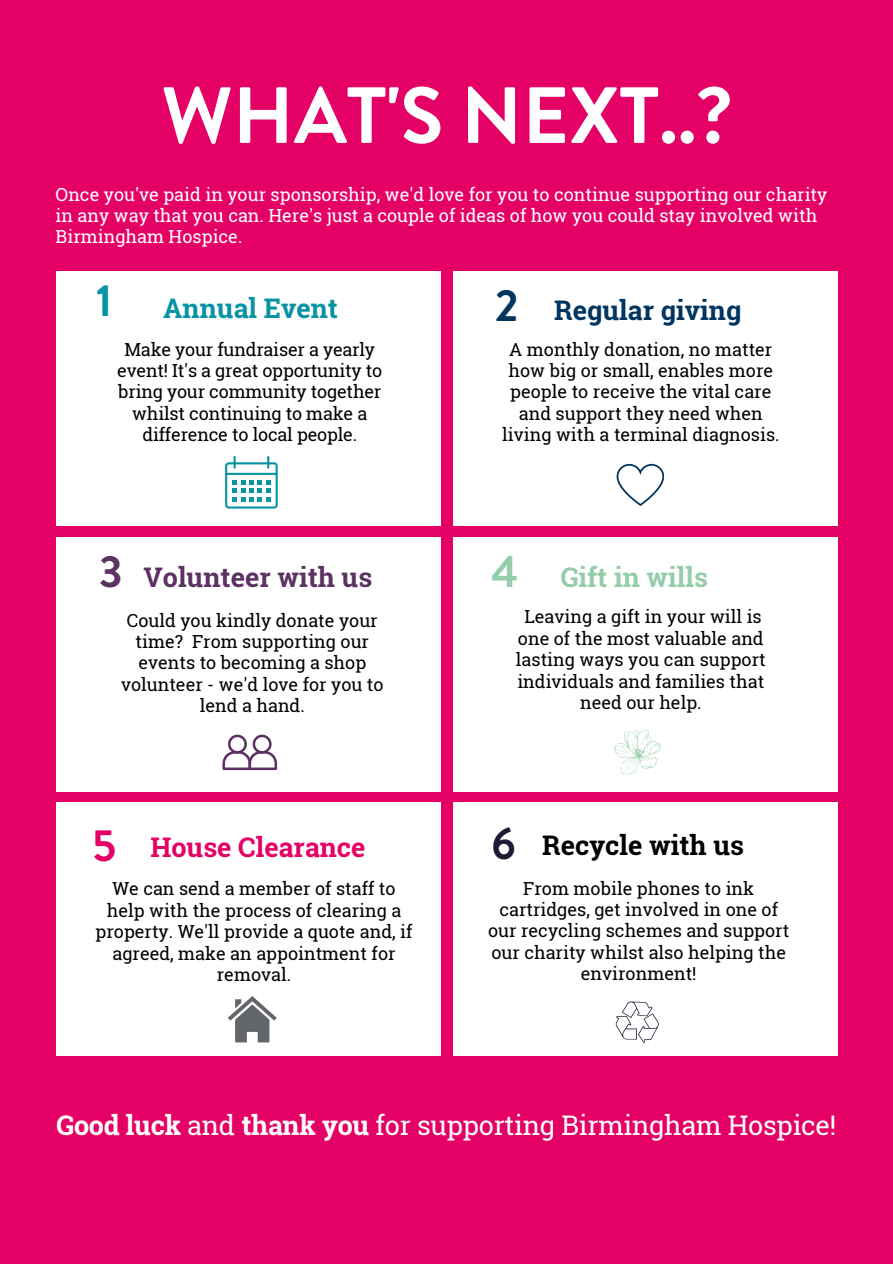
<style>
.page{position:relative;width:893px;height:1264px;background:#fff}
.page>*{position:absolute;margin:0;border:0;box-sizing:border-box;transform-origin:0 0}
.t1{font:700 79.5px "Brandon Grotesque";color:#fff}
.t2{font:700 45px "Brandon Grotesque";color:#0793a4}
.t3{font:700 45px "Brandon Grotesque";color:#95ccaa}
.t4{font:27px "Roboto Slab";letter-spacing:-.01em;color:#fff}
.t5{font:700 27px "Roboto Slab";color:#5c3262}
.t6{font:700 27px "Roboto Slab";color:#e50065}
.t7{font:700 27px "Roboto Slab";color:#00355f}
.t8{font:700 27px "Roboto Slab";color:#000}
.t9{font:700 27px "Roboto Slab";color:#0793a4}
.t10{font:700 27px "Roboto Slab";color:#95ccaa}
.t11{font:18px/21.3px "Roboto Slab";color:#000;text-align:center}
.t12{font:18px/21.3px "Roboto Slab";color:#fff}
.s1{font-family:"Brandon Grotesque";font-size:45px}
.s2{font-family:"Brandon Grotesque";font-size:45px;color:#1e1934}
.s3{font-weight:700}
</style>
<div class="page">
<div style="left:0;top:0;width:892px;height:1263px;background:#e50065"></div>
<div style="left:452px;top:802px;width:385px;height:253px;background:#fff"></div>
<div style="left:56px;top:802px;width:385px;height:253px;background:#fff"></div>
<div style="left:452px;top:537px;width:385px;height:254px;background:#fff"></div>
<div style="left:56px;top:537px;width:385px;height:254px;background:#fff"></div>
<div style="left:452px;top:271px;width:385px;height:254px;background:#fff"></div>
<div style="left:56px;top:271px;width:385px;height:254px;background:#fff"></div>
<svg style="left:225px;top:456px;width:53px;height:52px"></svg>
<svg style="left:616px;top:464px;width:47px;height:41px"></svg>
<svg style="left:222px;top:734px;width:55px;height:36px"></svg>
<svg style="left:614px;top:729px;width:46px;height:45px"></svg>
<svg style="left:228px;top:996px;width:48px;height:46px"></svg>
<svg style="left:615px;top:1001px;width:43px;height:41px"></svg>
<h1 class="t1" style="left:161px;top:59px;width:572px">WHAT'S NEXT..?</h1>
<p class="t12" style="left:56px;top:183px;width:773px">Once you've paid in your sponsorship, we'd love for you to continue supporting our charity in any way that you can. Here's just a couple of ideas of how you could stay involved with<br>Birmingham Hospice.</p>
<h2 class="t2" style="left:96px;top:268px;width:18px">1</h2>
<h3 class="t7" style="left:495px;top:292px;width:248px"><span class="s1">2</span> Regular giving</h3>
<h3 class="t9" style="left:163px;top:289px;width:176px">Annual Event</h3>
<p class="t11" style="left:117px;top:338px;width:266px">Make your fundraiser a yearly event! It's a great opportunity to bring your community together whilst continuing to make a difference to local people.</p>
<h3 class="t5" style="left:99px;top:558px;width:275px"><span class="s1">3</span> Volunteer with us</h3>
<p class="t11" style="left:121px;top:609px;width:264px">Could you kindly donate your time? From supporting our events to becoming a shop volunteer - we'd love for you to lend a hand.</p>
<p class="t11" style="left:502px;top:338px;width:279px">A monthly donation, no matter how big or small, enables more people to receive the vital care and support they need when living with a terminal diagnosis.</p>
<h2 class="t3" style="left:491px;top:540px;width:28px">4</h2>
<p class="t11" style="left:516px;top:606px;width:251px">Leaving a gift in your will is one of the most valuable and lasting ways you can support individuals and families that need our help.</p>
<h3 class="t10" style="left:560px;top:558px;width:149px">Gift in wills</h3>
<h3 class="t6" style="left:92px;top:828px;width:274px"><span class="s1">5</span> House Clearance</h3>
<h3 class="t8" style="left:491px;top:827px;width:254px"><span class="s2">6</span> Recycle with us</h3>
<p class="t11" style="left:95px;top:878px;width:318px">We can send a member of staff to help with the process of clearing a property. We'll provide a quote and, if agreed, make an appointment for removal.</p>
<p class="t11" style="left:488px;top:877px;width:302px">From mobile phones to ink cartridges, get involved in one of our recycling schemes and support our charity whilst also helping the environment!</p>
<h3 class="t4" style="left:56px;top:1106px;width:781px"><span class="s3">Good luck</span> and <span class="s3">thank you</span> for supporting Birmingham Hospice!</h3>
</div>
